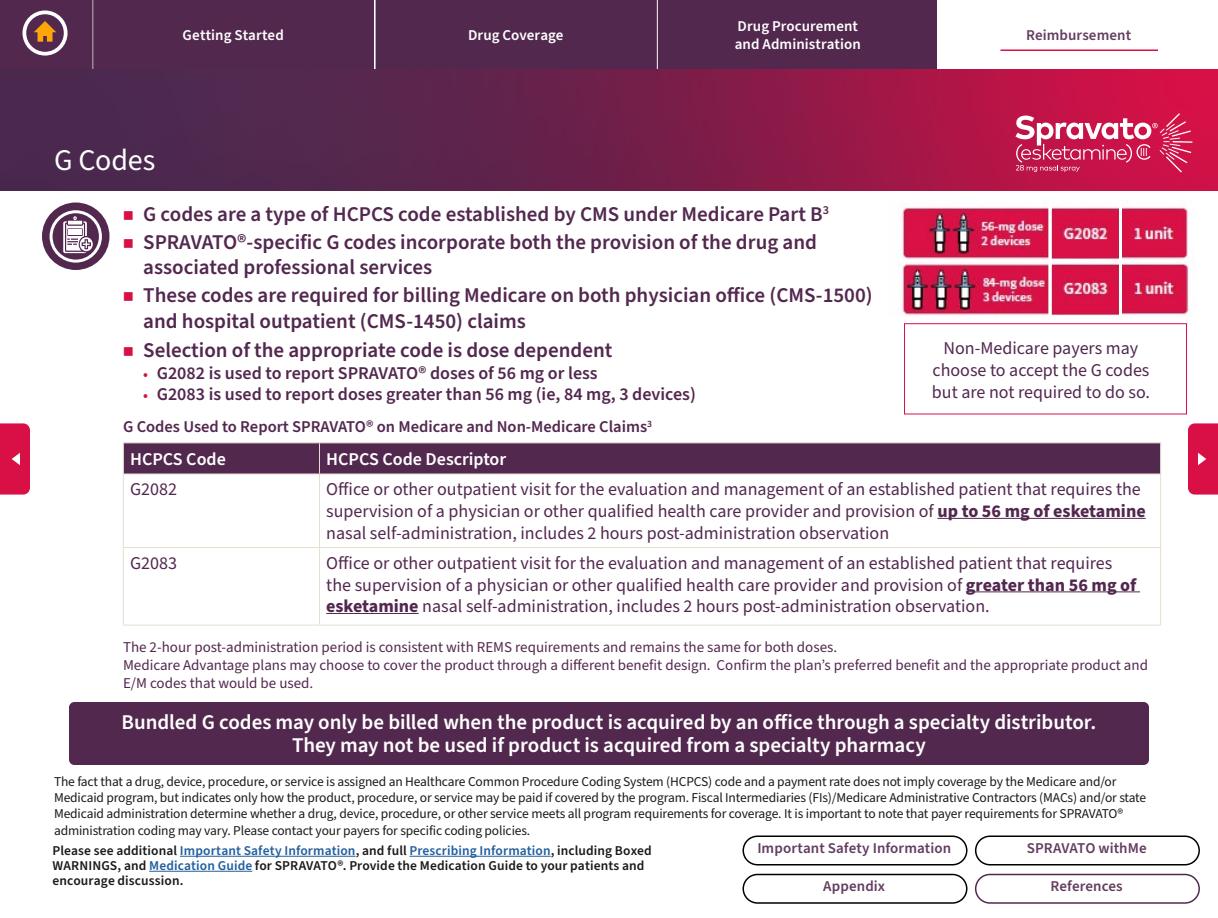
<style>
.page{position:relative;width:1218px;height:918px;background:#fff}
.page>*{position:absolute;margin:0;border:0;box-sizing:border-box;transform-origin:0 0}
.t1{font:30px "Source Sans Pro";letter-spacing:-.005em;color:#fff}
.t2{font:600 21px/28.2px "Source Sans Pro";color:#53284f}
.t3{font:600 21px/22.5px "Source Sans Pro";letter-spacing:-.005em;color:#fff;text-align:center}
.t4{font:18px/21.6px "Source Sans Pro";color:#53284f}
.t5{font:600 18px "Source Sans Pro";color:#53284f}
.t6{font:600 18px "Source Sans Pro";color:#fff}
.t7{font:600 16.5px "Source Sans Pro";color:#53284f}
.t8{font:15px/18px "Source Sans Pro";color:#53284f}
.t9{font:600 15px "Source Sans Pro";letter-spacing:.005em;color:#643d61}
.t10{font:600 15px/18px "Source Sans Pro";letter-spacing:.005em;color:#fff}
.t11{font:13.5px/16.2px "Source Sans Pro";letter-spacing:-.01em;color:#1a1a1a}
.t12{font:600 13.5px/15px "Source Sans Pro";letter-spacing:.01em;color:#1a1a1a}
.t13{font:600 13.5px "Source Sans Pro";letter-spacing:.01em;color:#215e9e}
.s1{font-size:15px;color:#d91046}
.s2{font-weight:700}
.s3{color:#1a1a1a}
.s4{color:#215e9e}
</style>
<div class="page">
<hr style="left:180px;top:856px;width:176px;height:1px;background:#215e9e">
<hr style="left:409px;top:856px;width:142px;height:1px;background:#215e9e">
<hr style="left:149px;top:871px;width:103px;height:1px;background:#215e9e">
<div style="left:375px;top:0;width:282px;height:70px;background:#53284f"></div>
<div style="left:657px;top:0;width:282px;height:70px;background:#53284f"></div>
<hr style="left:375px;top:0;width:1px;height:89px;background:#fff">
<hr style="left:657px;top:0;width:1px;height:89px;background:#fff">
<hr style="left:938px;top:0;width:1px;height:89px;background:#fff">
<img style="left:0;top:69px;width:1218px;height:121px">
<svg style="left:42px;top:202px;width:68px;height:68px;background:#684365"></svg>
<svg style="left:63px;top:216px;width:30px;height:37px"></svg>
<div style="left:50px;top:210px;width:52px;height:53px;border:3px solid #fff;border-radius:50%"></div>
<div style="left:124px;top:443px;width:1036px;height:31px;background:#53284f"></div>
<svg style="left:124px;top:517px;width:1036px;height:108px"></svg>
<hr style="left:123px;top:443px;width:1px;height:31px;background:#e7ded0">
<hr style="left:123px;top:442px;width:197px;height:1px;background:#e7ded0">
<hr style="left:319px;top:443px;width:1px;height:31px;background:#e7ded0">
<hr style="left:320px;top:442px;width:841px;height:1px;background:#e7ded0">
<hr style="left:1160px;top:443px;width:1px;height:31px;background:#e7ded0">
<hr style="left:123px;top:474px;width:1px;height:73px;background:#e7ded0">
<hr style="left:123px;top:474px;width:197px;height:1px;background:#e7ded0">
<hr style="left:319px;top:474px;width:1px;height:73px;background:#e7ded0">
<hr style="left:320px;top:474px;width:841px;height:1px;background:#e7ded0">
<hr style="left:1160px;top:474px;width:1px;height:73px;background:#e7ded0">
<hr style="left:123px;top:548px;width:1px;height:77px;background:#e7ded0">
<hr style="left:123px;top:547px;width:197px;height:1px;background:#e7ded0">
<hr style="left:123px;top:625px;width:197px;height:1px;background:#e7ded0">
<hr style="left:319px;top:548px;width:1px;height:77px;background:#e7ded0">
<hr style="left:320px;top:547px;width:841px;height:1px;background:#e7ded0">
<hr style="left:320px;top:625px;width:841px;height:1px;background:#e7ded0">
<hr style="left:1160px;top:548px;width:1px;height:77px;background:#e7ded0">
<hr style="left:937px;top:518px;width:209px;height:1px;background:#53284f">
<hr style="left:966px;top:591px;width:174px;height:1px;background:#53284f">
<hr style="left:326px;top:613px;width:93px;height:1px;background:#53284f">
<img style="left:899px;top:206px;width:290px;height:111px">
<svg style="left:1048px;top:206px;width:4px;height:111px"></svg>
<hr style="left:1119px;top:201px;width:3px;height:135px;background:#fff">
<svg style="left:1015px;top:113px;width:177px;height:60px;background:#d3446e"></svg>
<div style="left:69px;top:702px;width:1080px;height:63px;background:#53284f;border-radius:5px"></div>
<div style="left:904px;top:323px;width:283px;height:91px;border:1px solid #d91046"></div>
<svg style="left:744px;top:835px;width:224px;height:31px"></svg>
<svg style="left:744px;top:873px;width:224px;height:31px"></svg>
<svg style="left:976px;top:835px;width:222px;height:31px"></svg>
<svg style="left:976px;top:873px;width:222px;height:31px"></svg>
<svg style="left:0;top:0;width:92px;height:68px;background:#673d59"></svg>
<div style="left:93px;top:0;width:282px;height:68px;background:#53284f"></div>
<div style="left:0;top:423px;width:30px;height:72px;background:#d91046"></div>
<div style="left:1188px;top:423px;width:30px;height:72px;background:#d91046"></div>
<p class="t10" style="left:183px;top:26px;width:103px">Getting Started</p>
<p class="t10" style="left:468px;top:26px;width:97px">Drug Coverage</p>
<p class="t10" style="left:735px;top:17px;width:128px">Drug Procurement and Administration</p>
<p class="t9" style="left:1026px;top:25px;width:106px">Reimbursement</p>
<h1 class="t1" style="left:54px;top:140px;width:103px">G Codes</h1>
<p class="t2" style="left:143px;top:200px;width:687px">G codes are a type of HCPCS code established by CMS under Medicare Part B<sup>3<br></sup>SPRAVATO®-specific G codes incorporate both the provision of the drug and</p>
<p class="t2" style="left:143px;top:254px;width:731px">associated professional services<br>These codes are required for billing Medicare on both physician office (CMS-1500)</p>
<p class="t2" style="left:143px;top:306px;width:471px;line-height:29.7px">and hospital outpatient (CMS-1450) claims<br>Selection of the appropriate code is dose dependent</p>
<p class="t5" style="left:143px;top:361px;width:456px"><span class="s1">•</span> G2082 is used to report SPRAVATO® doses of 56 mg or less</p>
<p class="t5" style="left:143px;top:382px;width:554px"><span class="s1">•</span> G2083 is used to report doses greater than 56 mg (ie, 84 mg, 3 devices)</p>
<p class="t7" style="left:123px;top:416px;width:531px">G Codes Used to Report SPRAVATO® on Medicare and Non-Medicare Claims<sup>3</sup></p>
<p class="t4" style="left:932px;top:338px;width:220px;text-align:center">Non-Medicare payers may choose to accept the G codes but are not required to do so.</p>
<p class="t6" style="left:130px;top:447px;width:97px">HCPCS Code</p>
<p class="t6" style="left:326px;top:447px;width:182px">HCPCS Code Descriptor</p>
<p class="t4" style="left:130px;top:479px;width:48px">G2082</p>
<p class="t4" style="left:326px;top:479px;width:821px">Office or other outpatient visit for the evaluation and management of an established patient that requires the supervision of a physician or other qualified health care provider and provision of <span class="s2">up to 56 mg of esketamine </span>nasal self-administration, includes 2 hours post-administration observation</p>
<p class="t4" style="left:130px;top:553px;width:48px">G2083</p>
<p class="t4" style="left:326px;top:553px;width:812px">Office or other outpatient visit for the evaluation and management of an established patient that requires the supervision of a physician or other qualified health care provider and provision of <span class="s2">greater than 56 mg of esketamine</span> nasal self-administration, includes 2 hours post-administration observation.</p>
<p class="t8" style="left:123px;top:638px;width:1026px">The 2-hour post-administration period is consistent with REMS requirements and remains the same for both doses.<br>Medicare Advantage plans may choose to cover the product through a different benefit design. Confirm the plan’s preferred benefit and the appropriate product and<br>E/M codes that would be used.</p>
<p class="t3" style="left:122px;top:712px;width:976px">Bundled G codes may only be billed when the product is acquired by an office through a specialty distributor.<br>They may not be used if product is acquired from a specialty pharmacy</p>
<p class="t11" style="left:54px;top:774px;width:1094px">The fact that a drug, device, procedure, or service is assigned an Healthcare Common Procedure Coding System (HCPCS) code and a payment rate does not imply coverage by the Medicare and/or Medicaid program, but indicates only how the product, procedure, or service may be paid if covered by the program. Fiscal Intermediaries (FIs)/Medicare Administrative Contractors (MACs) and/or state Medicaid administration determine whether a drug, device, procedure, or other service meets all program requirements for coverage. It is important to note that payer requirements for SPRAVATO® administration coding may vary. Please contact your payers for specific coding policies.</p>
<p class="t13" style="left:52px;top:842px;width:601px"><span class="s3">Please see additional</span> Important Safety Information<span class="s3">, and full</span> Prescribing Information<span class="s3">, including Boxed</span></p>
<p class="t9" style="left:757px;top:838px;width:195px">Important Safety Information</p>
<p class="t9" style="left:1027px;top:838px;width:121px">SPRAVATO withMe</p>
<p class="t12" style="left:52px;top:859px;width:594px">WARNINGS, and <span class="s4">Medication Guide</span> for SPRAVATO®. Provide the Medication Guide to your patients and encourage discussion.</p>
<p class="t9" style="left:823px;top:876px;width:63px">Appendix</p>
<p class="t9" style="left:1051px;top:876px;width:74px">References</p>
</div>
